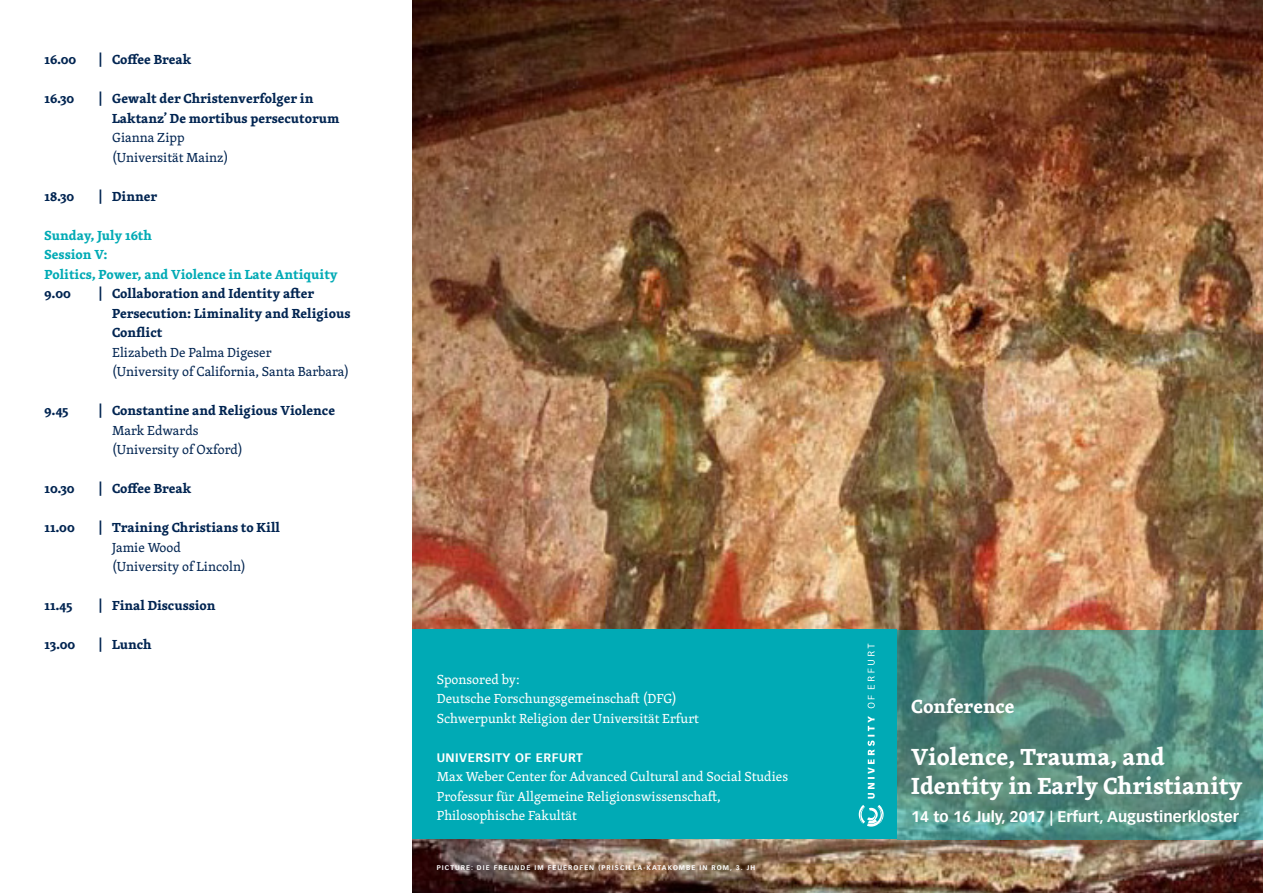
<style>
.page{position:relative;width:1263px;height:893px;background:#fff}
.page>*{position:absolute;margin:0;border:0;box-sizing:border-box;transform-origin:0 0}
.t1{font:700 24px "Skolar";color:#fff}
.t2{font:700 19.5px "Skolar";color:#fff}
.t3{font:700 15px "Vectora LH";color:#fff}
.t4{font:700 13.5px/19.5px "Skolar";color:#002451}
.t5{font:13.5px/19.5px "Skolar";color:#fff}
.t6{font:13.5px "Skolar";color:#002451}
.t7{font:700 13.5px "Skolar";color:#00aab5}
.t8{font:700 12px "Vectora LH";letter-spacing:.04em;color:#fff}
.t9{font:700 6.6px "Vectora LH";letter-spacing:.16em;color:#fff}
</style>
<div class="page">
<img style="left:412px;top:0;width:851px;height:893px">
<div style="left:412px;top:629px;width:485px;height:210px;background:#00aab5"></div>
<svg style="left:868px;top:695px;width:7px;height:104px"></svg>
<svg style="left:868px;top:644px;width:7px;height:45px"></svg>
<svg style="left:859px;top:805px;width:24px;height:22px"></svg>
<svg style="left:897px;top:630px;width:366px;height:210px;background:#588d80"></svg>
<p class="t4" style="left:45px;top:49px;width:33px">16.00</p>
<p class="t4" style="left:99px;top:49px;width:94px">| Coffee Break</p>
<p class="t4" style="left:45px;top:88px;width:31px">16.30</p>
<p class="t4" style="left:112px;top:88px;width:229px;text-indent:-14px">| Gewalt der Christenverfolger in<br>Laktanz’ De mortibus persecutorum</p>
<p class="t6" style="left:112px;top:128px;width:74px">Gianna Zipp</p>
<p class="t6" style="left:112px;top:147px;width:118px">(Universität Mainz)</p>
<p class="t4" style="left:45px;top:186px;width:31px">18.30</p>
<p class="t4" style="left:99px;top:186px;width:60px">| Dinner</p>
<p class="t7" style="left:45px;top:224px;width:109px">Sunday, July 16th</p>
<p class="t7" style="left:45px;top:244px;width:64px">Session V:</p>
<p class="t7" style="left:45px;top:263px;width:295px">Politics, Power, and Violence in Late Antiquity</p>
<p class="t4" style="left:45px;top:283px;width:28px">9.00</p>
<p class="t4" style="left:99px;top:283px;width:217px">| Collaboration and Identity after</p>
<p class="t4" style="left:112px;top:303px;width:240px">Persecution: Liminality and Religious<br>Conflict</p>
<p class="t6" style="left:112px;top:342px;width:161px">Elizabeth De Palma Digeser</p>
<p class="t6" style="left:112px;top:362px;width:239px">(University of California, Santa Barbara)</p>
<p class="t4" style="left:45px;top:400px;width:25px">9.45</p>
<p class="t4" style="left:99px;top:400px;width:238px">| Constantine and Religious Violence</p>
<p class="t6" style="left:112px;top:420px;width:88px">Mark Edwards</p>
<p class="t6" style="left:112px;top:440px;width:132px">(University of Oxford)</p>
<p class="t4" style="left:45px;top:478px;width:31px">10.30</p>
<p class="t4" style="left:99px;top:478px;width:94px">| Coffee Break</p>
<p class="t4" style="left:45px;top:517px;width:32px">11.00</p>
<p class="t4" style="left:99px;top:517px;width:183px">| Training Christians to Kill</p>
<p class="t6" style="left:112px;top:537px;width:70px">Jamie Wood</p>
<p class="t6" style="left:112px;top:557px;width:135px">(University of Lincoln)</p>
<p class="t4" style="left:45px;top:595px;width:29px">11.45</p>
<p class="t4" style="left:99px;top:595px;width:119px">| Final Discussion</p>
<p class="t4" style="left:45px;top:634px;width:32px">13.00</p>
<p class="t4" style="left:99px;top:634px;width:55px">| Lunch</p>
<p class="t5" style="left:437px;top:669px;width:264px">Sponsored by:<br>Deutsche Forschungsgemeinschaft (DFG)<br>Schwerpunkt Religion der Universität Erfurt</p>
<p class="t8" style="left:437px;top:750px;width:148px">UNIVERSITY OF ERFURT</p>
<p class="t5" style="left:437px;top:766px;width:353px">Max Weber Center for Advanced Cultural and Social Studies</p>
<p class="t5" style="left:437px;top:786px;width:286px">Professur für Allgemeine Religionswissenschaft,</p>
<p class="t5" style="left:437px;top:805px;width:142px">Philosophische Fakultät</p>
<p class="t9" style="left:437px;top:863px;width:320px">PICTURE: DIE FREUNDE IM FEUEROFEN (PRISCILLA-KATAKOMBE IN ROM, 3. JH</p>
<p class="t2" style="left:911px;top:690px;width:105px">Conference</p>
<p class="t1" style="left:911px;top:737px;width:255px">Violence, Trauma, and</p>
<p class="t1" style="left:911px;top:766px;width:333px">Identity in Early Christianity</p>
<p class="t3" style="left:911px;top:808px;width:329px">14 to 16 July, 2017 | Erfurt, Augustinerkloster</p>
</div>
